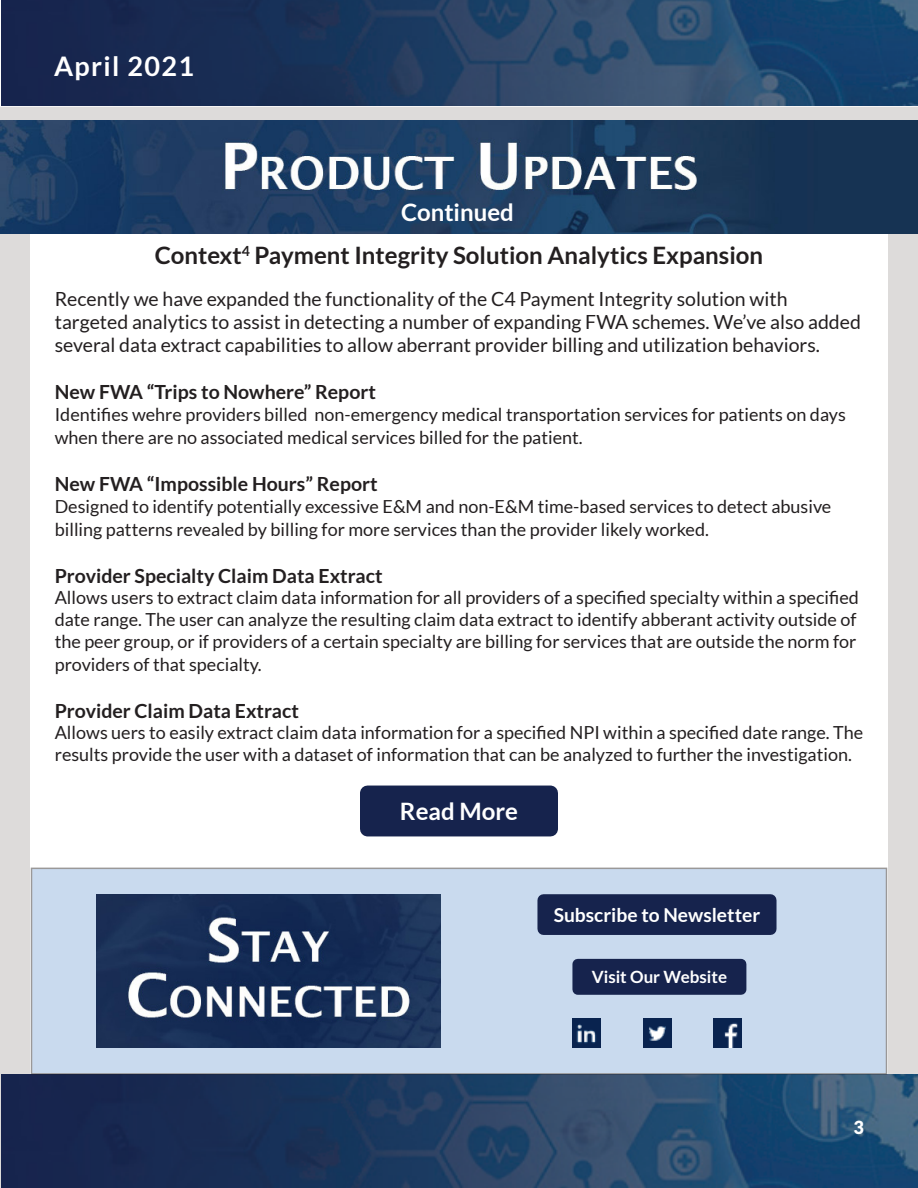
<style>
.page{position:relative;width:918px;height:1188px;background:#fff}
.page>*{position:absolute;margin:0;border:0;box-sizing:border-box;transform-origin:0 0}
.t1{font:700 27px "Lato";letter-spacing:.05em;color:#fff}
.t2{font:700 24px "Lato";color:#231f20}
.t3{font:700 24px "Lato";color:#fff}
.t4{font:19.5px/23.4px "Lato";color:#231f20}
.t5{font:700 19.5px "Lato";color:#231f20}
.t6{font:700 19.2px "Lato";color:#fff}
.t7{font:18px/21.6px "Lato";color:#231f20}
.t8{font:900 18px "Lato";color:#fff}
.t9{font:700 16.95px "Lato";color:#fff}
</style>
<div class="page">
<div style="left:0;top:107px;width:918px;height:1081px;border:30px solid #dddbda"></div>
<img style="left:2px;top:1075px;width:916px;height:113px">
<img style="left:2px;top:0;width:916px;height:106px">
<div style="left:32px;top:868px;width:855px;height:206px;background:#c9daee"></div>
<img style="left:97px;top:894px;width:344px;height:154px">
<img style="left:713px;top:1019px;width:29px;height:29px">
<img style="left:572px;top:1019px;width:29px;height:29px">
<img style="left:643px;top:1019px;width:29px;height:29px">
<div style="left:578px;top:964px;width:163px;height:26px;background:#16234d"></div>
<div style="left:572px;top:959px;width:174px;height:36px;border:11px solid #16234d"></div>
<div style="left:543px;top:900px;width:228px;height:29px;background:#16234d"></div>
<div style="left:537px;top:894px;width:240px;height:41px;border:12px solid #16234d"></div>
<img style="left:0;top:120px;width:918px;height:114px">
<div style="left:368px;top:793px;width:183px;height:36px;background:#16234d"></div>
<div style="left:360px;top:786px;width:198px;height:50px;border:15px solid #16234d"></div>
<h1 class="t1" style="left:54px;top:56px;width:142px">April 2021</h1>
<h2 class="t3" style="left:401px;top:202px;width:114px">Continued</h2>
<h2 class="t2" style="left:155px;top:245px;width:610px">Context<sup>4</sup> Payment Integrity Solution Analytics Expansion</h2>
<p class="t4" style="left:55px;top:287px;width:808px">Recently we have expanded the functionality of the C4 Payment Integrity solution with targeted analytics to assist in detecting a number of expanding FWA schemes. We’ve also added several data extract capabilities to allow aberrant provider billing and utilization behaviors.</p>
<p class="t5" style="left:55px;top:384px;width:323px">New FWA “Trips to Nowhere” Report</p>
<p class="t7" style="left:55px;top:402px;width:793px;line-height:23.4px">Identifies wehre providers billed non-emergency medical transportation services for patients on days when there are no associated medical services billed for the patient.</p>
<p class="t5" style="left:55px;top:476px;width:324px">New FWA “Impossible Hours” Report</p>
<p class="t7" style="left:55px;top:494px;width:778px;line-height:23.4px">Designed to identify potentially excessive E&amp;M and non-E&amp;M time-based services to detect abusive billing patterns revealed by billing for more services than the provider likely worked.</p>
<p class="t5" style="left:55px;top:568px;width:329px">Provider Specialty Claim Data Extract</p>
<p class="t7" style="left:55px;top:587px;width:806px">Allows users to extract claim data information for all providers of a specified specialty within a specified date range. The user can analyze the resulting claim data extract to identify abberant activity outside of the peer group, or if providers of a certain specialty are billing for services that are outside the norm for</p>
<p class="t7" style="left:55px;top:655px;width:208px">providers of that specialty.</p>
<p class="t5" style="left:55px;top:703px;width:246px">Provider Claim Data Extract</p>
<p class="t7" style="left:55px;top:722px;width:810px">Allows uers to easily extract claim data information for a specified NPI within a specified date range. The results provide the user with a dataset of information that can be analyzed to further the investigation.</p>
<h2 class="t3" style="left:400px;top:801px;width:119px">Read More</h2>
<p class="t6" style="left:554px;top:907px;width:208px">Subscribe to Newsletter</p>
<p class="t9" style="left:592px;top:970px;width:137px">Visit Our Website</p>
<p class="t8" style="left:854px;top:1117px;width:12px">3</p>
</div>
